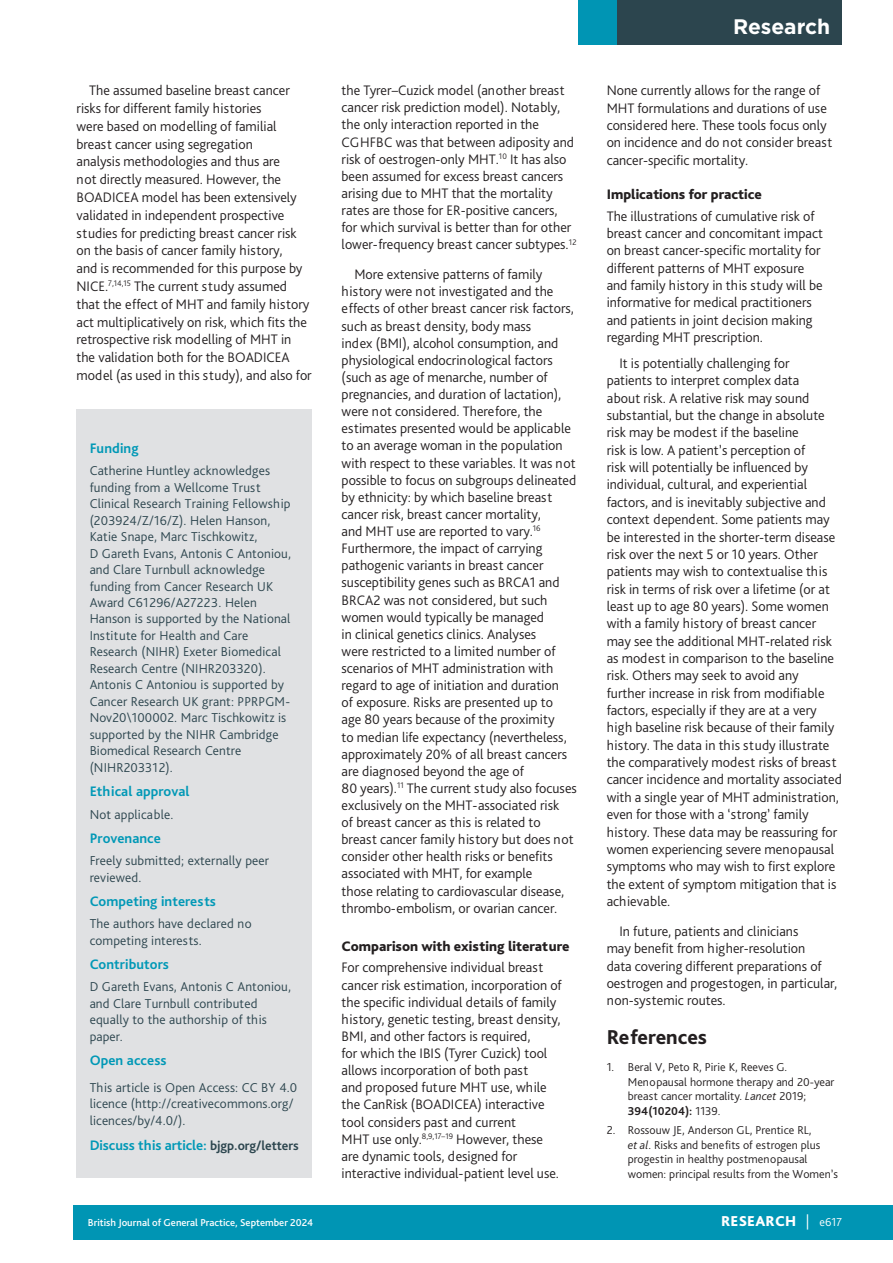
<style>
.page{position:relative;width:893px;height:1263px;background:#fff}
.page>*{position:absolute;margin:0;border:0;box-sizing:border-box;transform-origin:0 0}
.t1{font:800 21px "Bliss Pro";color:#231f20}
.t2{font:700 21px "Gotham";color:#fff}
.t3{font:800 15px "Bliss Pro";letter-spacing:.015em;color:#fff}
.t4{font:300 14.4px/17.1px "Bliss Pro";color:#231f20}
.t5{font:700 14.4px "Bliss Pro";letter-spacing:.005em;color:#0098b6}
.t6{font:800 14.4px "Bliss Pro";color:#231f20}
.t7{font:300 13.5px/16.5px "Bliss Pro";letter-spacing:.01em;color:#2c454e}
.t8{font:300 12px/14.7px "Bliss Pro";color:#231f20}
.t9{font:500 10.5px "Bliss Pro";color:#fff}
.s1{font-size:13.5px;color:#2c454e}
.s2{font-style:italic}
.s3{font-weight:700}
.s4{font-weight:300}
.s5{font-weight:300;font-size:12px}
</style>
<div class="page">
<div style="left:74px;top:1205px;width:819px;height:34px;background:#0095b4"></div>
<div style="left:617px;top:0;width:225px;height:45px;background:#2c454e"></div>
<div style="left:578px;top:0;width:39px;height:45px;background:#0095b4"></div>
<div style="left:76px;top:410px;width:236px;height:768px;background:#e0e1e3"></div>
<p class="t4" style="left:77px;top:81px;width:237px;line-height:17.9px;text-indent:13px">The assumed baseline breast cancer risks for different family histories<br>were based on modelling of familial breast cancer using segregation<br>analysis methodologies and thus are<br>not directly measured. However, the BOADICEA model has been extensively validated in independent prospective studies for predicting breast cancer risk on the basis of cancer family history,<br>and is recommended for this purpose by NICE.<sup>7,14,15</sup> The current study assumed that the effect of MHT and family history act multiplicatively on risk, which fits the retrospective risk modelling of MHT in the validation both for the BOADICEA model (as used in this study), and also for</p>
<p class="t4" style="left:342px;top:82px;width:237px">the Tyrer–Cuzick model (another breast cancer risk prediction model). Notably, the only interaction reported in the CGHFBC was that between adiposity and risk of oestrogen-only MHT.<sup>10</sup> It has also been assumed for excess breast cancers arising due to MHT that the mortality rates are those for ER-positive cancers, for which survival is better than for other lower-frequency breast cancer subtypes.<sup>12</sup></p>
<p class="t4" style="left:342px;top:266px;width:237px;text-indent:13px">More extensive patterns of family history were not investigated and the effects of other breast cancer risk factors, such as breast density, body mass<br>index (BMI), alcohol consumption, and physiological endocrinological factors (such as age of menarche, number of pregnancies, and duration of lactation), were not considered. Therefore, the estimates presented would be applicable to an average woman in the population with respect to these variables. It was not possible to focus on subgroups delineated by ethnicity: by which baseline breast cancer risk, breast cancer mortality,<br>and MHT use are reported to vary.<sup>16<br></sup>Furthermore, the impact of carrying pathogenic variants in breast cancer susceptibility genes such as BRCA1 and BRCA2 was not considered, but such women would typically be managed<br>in clinical genetics clinics. Analyses<br>were restricted to a limited number of scenarios of MHT administration with regard to age of initiation and duration<br>of exposure. Risks are presented up to<br>age 80 years because of the proximity<br>to median life expectancy (nevertheless, approximately 20% of all breast cancers are diagnosed beyond the age of<br>80 years).<sup>11</sup> The current study also focuses exclusively on the MHT-associated risk<br>of breast cancer as this is related to breast cancer family history but does not consider other health risks or benefits associated with MHT, for example<br>those relating to cardiovascular disease, thrombo-embolism, or ovarian cancer.</p>
<p class="t6" style="left:342px;top:937px;width:230px">Comparison with existing literature</p>
<p class="t4" style="left:342px;top:959px;width:222px">For comprehensive individual breast cancer risk estimation, incorporation of the specific individual details of family history, genetic testing, breast density, BMI, and other factors is required,<br>for which the IBIS (Tyrer Cuzick) tool allows incorporation of both past<br>and proposed future MHT use, while the CanRisk (BOADICEA) interactive tool considers past and current<br>MHT use only.<sup>8,9,17–19</sup> However, these are dynamic tools, designed for interactive individual-patient level use.</p>
<p class="t5" style="left:90px;top:439px;width:50px">Funding</p>
<p class="t7" style="left:90px;top:462px;width:203px">Catherine Huntley acknowledges funding from a Wellcome Trust<br>Clinical Research Training Fellowship (203924/Z/16/Z). Helen Hanson,<br>Katie Snape, Marc Tischkowitz,<br>D Gareth Evans, Antonis C Antoniou, and Clare Turnbull acknowledge funding from Cancer Research UK<br>Award C61296/A27223. Helen<br>Hanson is supported by the National<br>Institute for Health and Care<br>Research (NIHR) Exeter Biomedical<br>Research Centre (NIHR203320).<br>Antonis C Antoniou is supported by<br>Cancer Research UK grant: PPRPGM-<br>Nov20\100002. Marc Tischkowitz is supported by the NIHR Cambridge<br>Biomedical Research Centre (NIHR203312).</p>
<p class="t5" style="left:90px;top:783px;width:102px">Ethical approval</p>
<p class="t7" style="left:90px;top:805px;width:85px">Not applicable.</p>
<p class="t5" style="left:90px;top:829px;width:73px">Provenance</p>
<p class="t7" style="left:90px;top:852px;width:181px">Freely submitted; externally peer reviewed.</p>
<p class="t5" style="left:90px;top:892px;width:128px">Competing interests</p>
<p class="t7" style="left:90px;top:915px;width:164px">The authors have declared no competing interests.</p>
<p class="t5" style="left:90px;top:955px;width:81px">Contributors</p>
<p class="t7" style="left:90px;top:978px;width:203px">D Gareth Evans, Antonis C Antoniou, and Clare Turnbull contributed equally to the authorship of this paper.</p>
<p class="t5" style="left:90px;top:1051px;width:78px">Open access</p>
<p class="t7" style="left:90px;top:1078px;width:209px">This article is Open Access: CC BY 4.0 licence (http://creativecommons.org/ licences/by/4.0/).</p>
<p class="t5" style="left:90px;top:1136px;width:210px">Discuss this article: <span class="s1">bjgp.org/letters</span></p>
<h1 class="t2" style="left:733px;top:13px;width:99px">Research</h1>
<p class="t4" style="left:607px;top:81px;width:227px">None currently allows for the range of MHT formulations and durations of use considered here. These tools focus only on incidence and do not consider breast cancer-specific mortality.</p>
<p class="t6" style="left:607px;top:185px;width:157px">Implications for practice</p>
<p class="t4" style="left:607px;top:207px;width:218px">The illustrations of cumulative risk of breast cancer and concomitant impact on breast cancer-specific mortality for different patterns of MHT exposure and family history in this study will be informative for medical practitioners and patients in joint decision making regarding MHT prescription.</p>
<p class="t4" style="left:607px;top:354px;width:237px;text-indent:13px">It is potentially challenging for<br>patients to interpret complex data<br>about risk. A relative risk may sound substantial, but the change in absolute risk may be modest if the baseline<br>risk is low. A patient’s perception of<br>risk will potentially be influenced by individual, cultural, and experiential factors, and is inevitably subjective and context dependent. Some patients may be interested in the shorter-term disease risk over the next 5 or 10 years. Other patients may wish to contextualise this risk in terms of risk over a lifetime (or at least up to age 80 years). Some women with a family history of breast cancer may see the additional MHT-related risk as modest in comparison to the baseline risk. Others may seek to avoid any<br>further increase in risk from modifiable factors, especially if they are at a very high baseline risk because of their family history. The data in this study illustrate the comparatively modest risks of breast cancer incidence and mortality associated with a single year of MHT administration, even for those with a ‘strong’ family history. These data may be reassuring for women experiencing severe menopausal symptoms who may wish to first explore the extent of symptom mitigation that is achievable.</p>
<p class="t4" style="left:607px;top:922px;width:232px;text-indent:13px">In future, patients and clinicians<br>may benefit from higher-resolution<br>data covering different preparations of oestrogen and progestogen, in particular, non-systemic routes.</p>
<h1 class="t1" style="left:607px;top:1024px;width:102px">References</h1>
<p class="t8" style="left:628px;top:1059px;width:208px;text-indent:-21px">1. Beral V, Peto R, Pirie K, Reeves G.<br>Menopausal hormone therapy and 20-year breast cancer mortality. <span class="s2">Lancet</span> 2019; <span class="s3">394(10204):</span> 1139.</p>
<p class="t8" style="left:628px;top:1122px;width:212px;text-indent:-21px">2. Rossouw JE, Anderson GL, Prentice RL,<br><span class="s2">et al</span>. Risks and benefits of estrogen plus progestin in healthy postmenopausal women: principal results from the Women’s</p>
<p class="t9" style="left:88px;top:1216px;width:227px">British Journal of General Practice, September 2024</p>
<p class="t3" style="left:721px;top:1211px;width:122px">RESEARCH <span class="s4">|</span> <span class="s5">e617</span></p>
</div>
